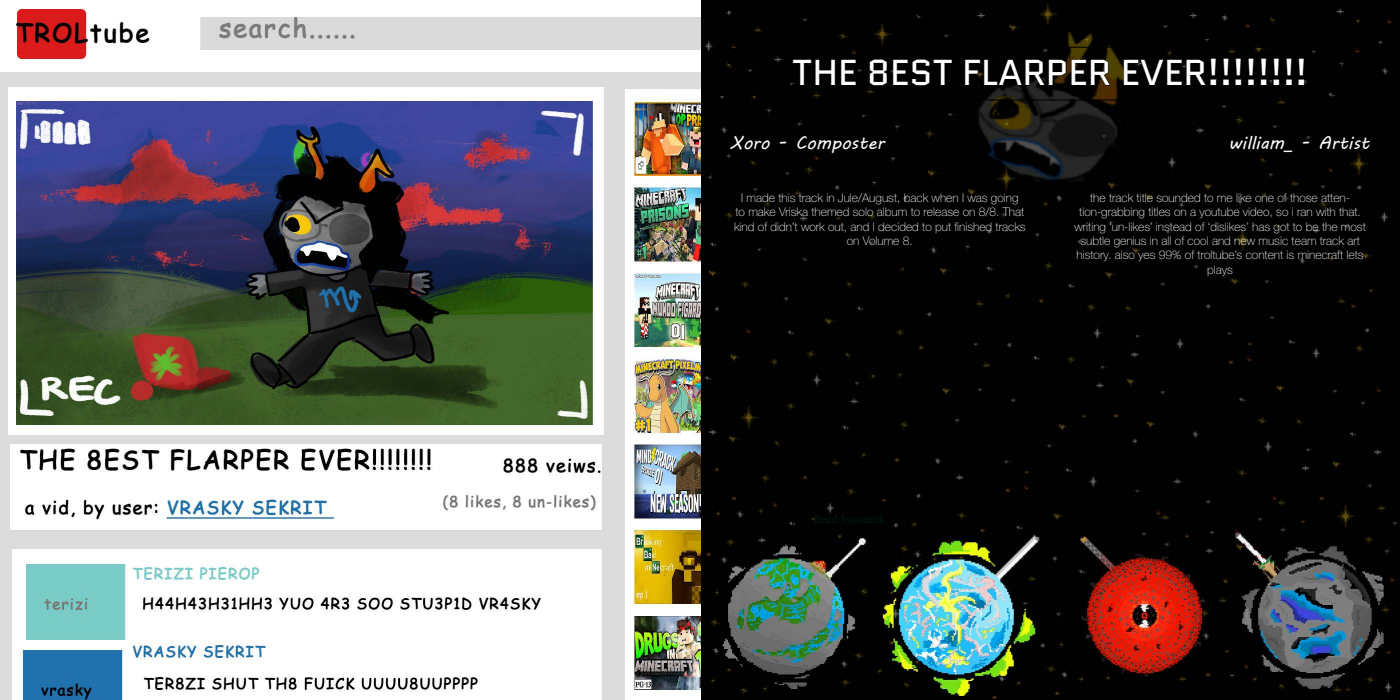
<style>
.page{position:relative;width:1400px;height:700px;background:#fff}
.page>*{position:absolute;margin:0;border:0;box-sizing:border-box;transform-origin:0 0}
.t1{font:36px "Quantico";color:#fff}
.t2{font:18px "MV Boli";color:#fff}
.t3{font:100 12px/14.4px "Helvetica Neue LT Std";color:#fff;text-align:center}
.t4{font:12px "Minion Pro";color:#001d11}
</style>
<div class="page">
<img style="left:0;top:0;width:1400px;height:700px">
<div style="left:801px;top:47px;width:499px;height:53px;border:1px solid #000"></div>
<div style="left:792px;top:59px;width:65px;height:27px;background:#010101"></div>
<div style="left:869px;top:59px;width:84px;height:28px;background:#010101"></div>
<svg style="left:964px;top:59px;width:148px;height:27px"></svg>
<div style="left:1123px;top:58px;width:119px;height:28px;background:#010101"></div>
<div style="left:1248px;top:58px;width:57px;height:28px;background:#010101"></div>
<h1 class="t1" style="left:792px;top:48px;width:517px">THE 8EST FLARPER EVER!!!!!!!!</h1>
<h2 class="t2" style="left:730px;top:131px;width:156px">Xoro - Composter</h2>
<p class="t3" style="left:734px;top:190px;width:293px">I made this track in Jule/August, back when I was going<br>to make Vriska themed solo album to release on 8/8. That kind of didn’t work out, and I decided to put finished tracks on Volume 8.</p>
<h2 class="t2" style="left:1229px;top:131px;width:143px">william_ - Artist</h2>
<p class="t3" style="left:1074px;top:190px;width:293px">the track title sounded to me like one of those atten&shy;tion-grabbing titles on a youtube video, so i ran with that. writing ‘un-likes’ instead of ‘dislikes’ has got to be the most subtle genius in all of cool and new music team track art history. also yes 99% of troltube’s content is minecraft lets plays</p>
<p class="t4" style="left:814px;top:511px;width:73px">Read Jojostuck</p>
</div>
